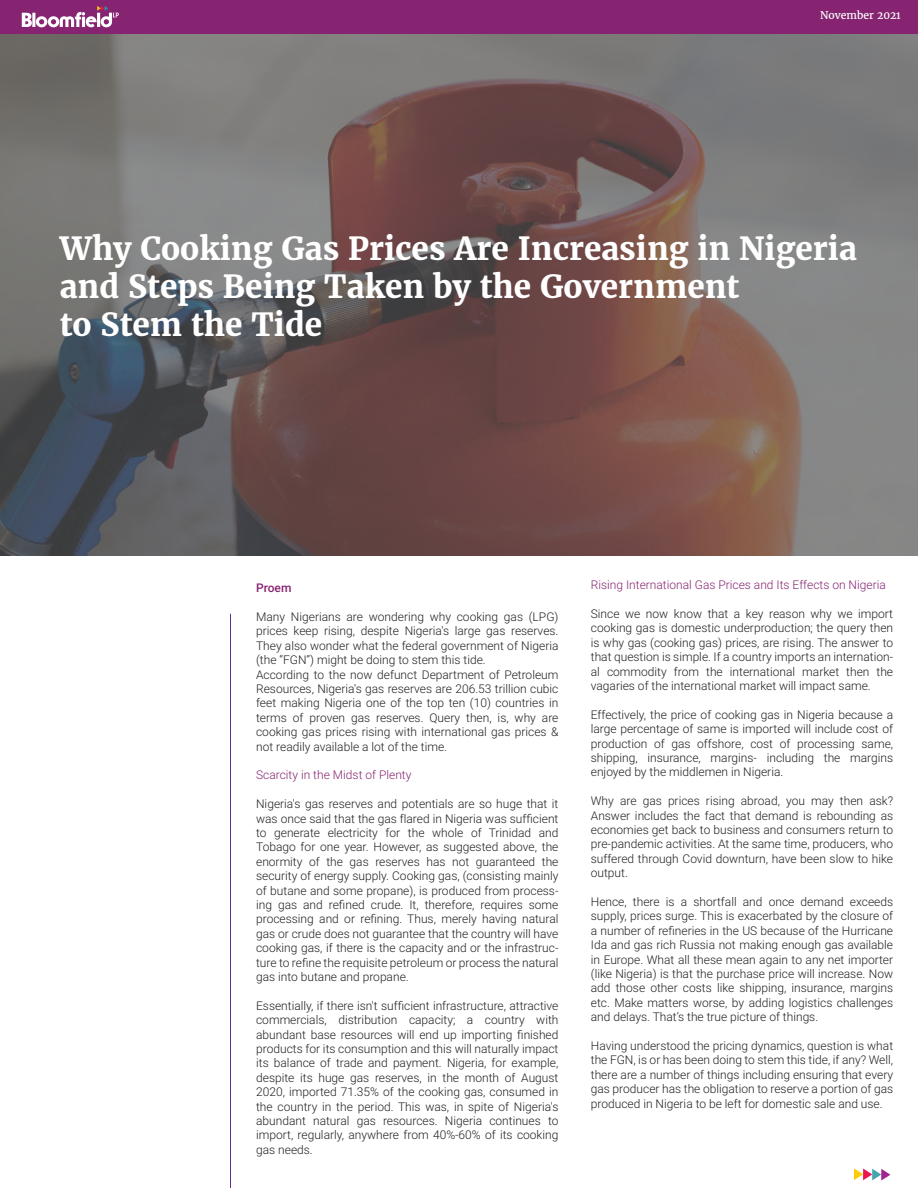
<style>
.page{position:relative;width:918px;height:1188px;background:#fff}
.page>*{position:absolute;margin:0;border:0;box-sizing:border-box;transform-origin:0 0}
.t1{font:700 31.5px/37.8px "Merriweather";color:#fff}
.t2{font:300 12px/14.4px "Roboto";color:#231f20;text-align:justify}
.t3{font:300 12px "Roboto";color:#862472}
.t4{font:500 12px "Roboto";color:#862472}
.t5{font:10.5px "Merriweather";color:#fff}
</style>
<div class="page">
<svg style="left:0;top:33px;width:918px;height:522px;background:#716261"></svg>
<hr style="left:230px;top:614px;width:1px;height:574px;background:#652d91">
<svg style="left:854px;top:1168px;width:36px;height:12px"></svg>
<div style="left:0;top:0;width:918px;height:33px;background:#862472"></div>
<svg style="left:22px;top:6px;width:97px;height:21px"></svg>
<p class="t5" style="left:820px;top:9px;width:82px">November 2021</p>
<h1 class="t1" style="left:60px;top:230px;width:799px">Why Cooking Gas Prices Are Increasing in Nigeria and Steps Being Taken by the Government<br>to Stem the Tide</h1>
<p class="t4" style="left:256px;top:580px;width:37px">Proem</p>
<p class="t2" style="left:256px;top:609px;width:304px;text-align:left">Many Nigerians are wondering why cooking gas (LPG) prices keep rising, despite Nigeria's large gas reserves.<br>They also wonder what the federal government of Nigeria (the “FGN”) might be doing to stem this tide.<br>According to the now defunct Department of Petroleum Resources, Nigeria's gas reserves are 206.53 trillion cubic feet making Nigeria one of the top ten (10) countries in terms of proven gas reserves. Query then, is, why are cooking gas prices rising with international gas prices &amp; not readily available a lot of the time.</p>
<p class="t3" style="left:256px;top:767px;width:157px">Scarcity in the Midst of Plenty</p>
<p class="t2" style="left:256px;top:796px;width:304px">Nigeria's gas reserves and potentials are so huge that it was once said that the gas flared in Nigeria was sufficient to generate electricity for the whole of Trinidad and Tobago for one year. However, as suggested above, the enormity of the gas reserves has not guaranteed the security of energy supply. Cooking gas, (consisting mainly of butane and some propane), is produced from process&shy;ing gas and refined crude. It, therefore, requires some processing and or refining. Thus, merely having natural gas or crude does not guarantee that the country will have cooking gas, if there is the capacity and or the infrastruc&shy;ture to refine the requisite petroleum or process the natural gas into butane and propane.</p>
<p class="t2" style="left:256px;top:998px;width:304px">Essentially, if there isn't sufficient infrastructure, attractive commercials, distribution capacity; a country with abundant base resources will end up importing finished products for its consumption and this will naturally impact its balance of trade and payment. Nigeria, for example, despite its huge gas reserves, in the month of August 2020, imported 71.35% of the cooking gas, consumed in the country in the period. This was, in spite of Nigeria's abundant natural gas resources. Nigeria continues to import, regularly, anywhere from 40%-60% of its cooking gas needs.</p>
<p class="t3" style="left:591px;top:577px;width:296px">Rising International Gas Prices and Its Effects on Nigeria</p>
<p class="t2" style="left:591px;top:606px;width:304px">Since we now know that a key reason why we import cooking gas is domestic underproduction; the query then is why gas (cooking gas) prices, are rising. The answer to that question is simple. If a country imports an internation&shy;al commodity from the international market then the vagaries of the international market will impact same.</p>
<p class="t2" style="left:591px;top:707px;width:304px">Effectively, the price of cooking gas in Nigeria because a large percentage of same is imported will include cost of production of gas offshore, cost of processing same, shipping, insurance, margins- including the margins enjoyed by the middlemen in Nigeria.</p>
<p class="t2" style="left:591px;top:793px;width:304px">Why are gas prices rising abroad, you may then ask?<br>Answer includes the fact that demand is rebounding as economies get back to business and consumers return to pre-pandemic activities. At the same time, producers, who suffered through Covid downturn, have been slow to hike output.</p>
<p class="t2" style="left:591px;top:894px;width:304px">Hence, there is a shortfall and once demand exceeds supply, prices surge. This is exacerbated by the closure of a number of refineries in the US because of the Hurricane Ida and gas rich Russia not making enough gas available in Europe. What all these mean again to any net importer (like Nigeria) is that the purchase price will increase. Now add those other costs like shipping, insurance, margins etc. Make matters worse, by adding logistics challenges and delays. That’s the true picture of things.</p>
<p class="t2" style="left:591px;top:1038px;width:304px">Having understood the pricing dynamics, question is what the FGN, is or has been doing to stem this tide, if any? Well, there are a number of things including ensuring that every gas producer has the obligation to reserve a portion of gas produced in Nigeria to be left for domestic sale and use.</p>
</div>
